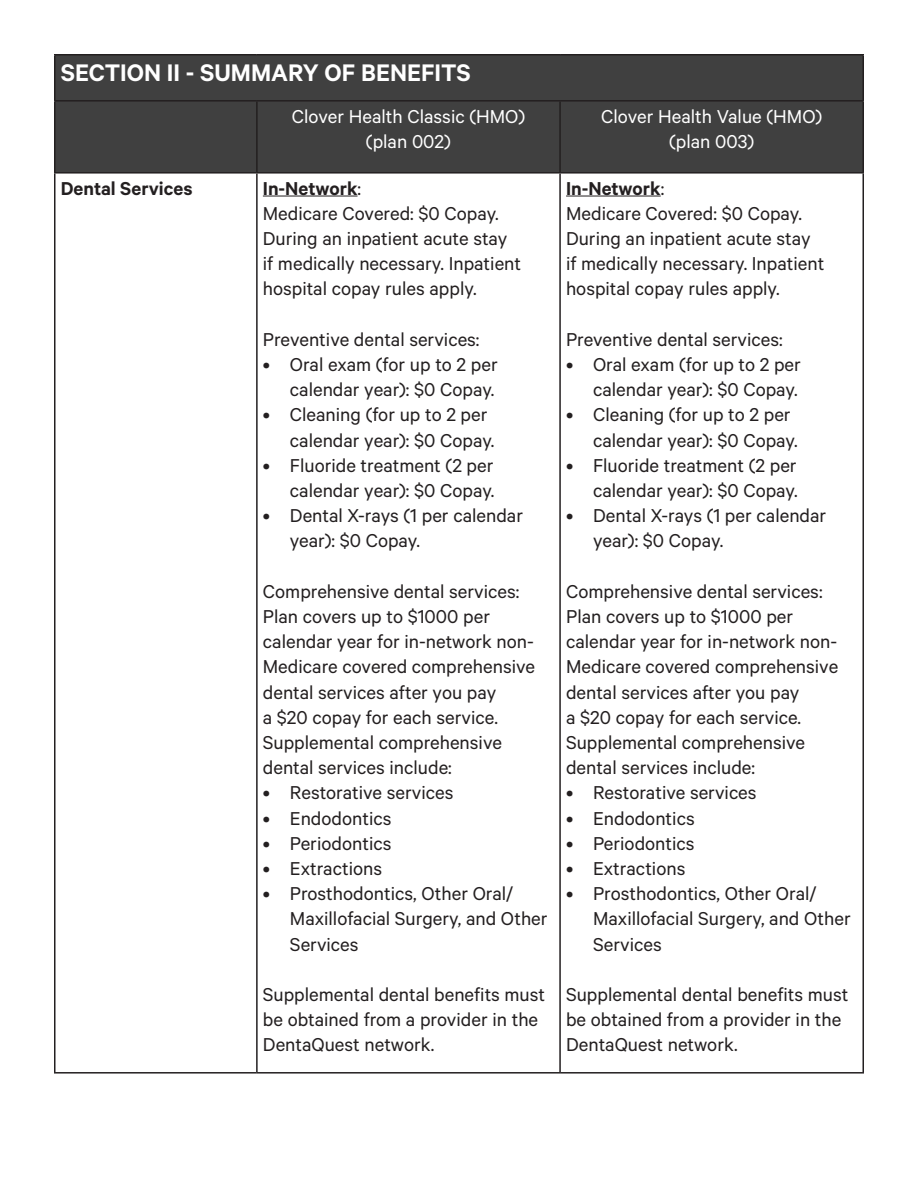
<style>
.page{position:relative;width:918px;height:1188px;background:#fff}
.page>*{position:absolute;margin:0;border:0;box-sizing:border-box;transform-origin:0 0}
.t1{font:600 27px "Calibre";color:#fff}
.t2{font:21px/25.2px "Calibre";color:#231f20}
.t3{font:21px/25.2px "Calibre";color:#fff;text-align:center}
.t4{font:600 21px "Calibre";color:#231f20}
.s1{font-weight:400}
</style>
<div class="page">
<div style="left:56px;top:56px;width:806px;height:116px;background:#404040"></div>
<hr style="left:54px;top:54px;width:203px;height:2px;background:#231f20">
<hr style="left:54px;top:56px;width:2px;height:44px;background:#231f20">
<hr style="left:257px;top:54px;width:303px;height:2px;background:#231f20">
<hr style="left:560px;top:54px;width:304px;height:2px;background:#231f20">
<hr style="left:862px;top:56px;width:2px;height:44px;background:#231f20">
<hr style="left:54px;top:100px;width:203px;height:2px;background:#231f20">
<hr style="left:54px;top:102px;width:2px;height:70px;background:#231f20">
<hr style="left:257px;top:100px;width:303px;height:2px;background:#231f20">
<hr style="left:256px;top:102px;width:2px;height:70px;background:#231f20">
<hr style="left:560px;top:100px;width:304px;height:2px;background:#231f20">
<hr style="left:559px;top:102px;width:2px;height:70px;background:#231f20">
<hr style="left:862px;top:102px;width:2px;height:70px;background:#231f20">
<hr style="left:54px;top:172px;width:203px;height:2px;background:#231f20">
<hr style="left:54px;top:174px;width:2px;height:898px;background:#231f20">
<hr style="left:257px;top:172px;width:303px;height:2px;background:#231f20">
<hr style="left:256px;top:174px;width:2px;height:898px;background:#231f20">
<hr style="left:560px;top:172px;width:304px;height:2px;background:#231f20">
<hr style="left:559px;top:174px;width:2px;height:898px;background:#231f20">
<hr style="left:862px;top:174px;width:2px;height:898px;background:#231f20">
<hr style="left:54px;top:1072px;width:203px;height:2px;background:#231f20">
<hr style="left:257px;top:1072px;width:303px;height:2px;background:#231f20">
<hr style="left:560px;top:1072px;width:304px;height:2px;background:#231f20">
<hr style="left:263px;top:196px;width:95px;height:1px;background:#231f20">
<hr style="left:566px;top:196px;width:95px;height:1px;background:#231f20">
<p class="t1" style="left:61px;top:57px;width:412px">SECTION II - SUMMARY OF BENEFITS</p>
<p class="t3" style="left:292px;top:103px;width:235px">Clover Health Classic (HMO) (plan 002)</p>
<p class="t3" style="left:601px;top:103px;width:222px">Clover Health Value (HMO) (plan 003)</p>
<h4 class="t4" style="left:61px;top:176px;width:133px">Dental Services</h4>
<p class="t4" style="left:263px;top:176px;width:100px">In-Network<span class="s1">:</span></p>
<p class="t2" style="left:263px;top:200px;width:260px">Medicare Covered: $0 Copay.<br>During an inpatient acute stay if medically necessary. Inpatient hospital copay rules apply.</p>
<p class="t2" style="left:263px;top:326px;width:218px">Preventive dental services:</p>
<p class="t2" style="left:263px;top:351px;width:236px;text-align:right">• Oral exam (for up to 2 per calendar year): $0 Copay.</p>
<p class="t2" style="left:290px;top:401px;width:206px;text-indent:-27px">• Cleaning (for up to 2 per calendar year): $0 Copay.</p>
<p class="t2" style="left:263px;top:452px;width:233px;text-align:right">• Fluoride treatment (2 per calendar year): $0 Copay.</p>
<p class="t2" style="left:290px;top:502px;width:235px;text-indent:-27px">• Dental X-rays (1 per calendar year): $0 Copay.</p>
<p class="t2" style="left:263px;top:578px;width:274px">Comprehensive dental services:<br>Plan covers up to $1000 per calendar year for in-network non-<br>Medicare covered comprehensive dental services after you pay<br>a $20 copay for each service.<br>Supplemental comprehensive dental services include:</p>
<p class="t2" style="left:263px;top:779px;width:192px">• Restorative services</p>
<p class="t2" style="left:263px;top:805px;width:130px">• Endodontics</p>
<p class="t2" style="left:263px;top:830px;width:130px">• Periodontics</p>
<p class="t2" style="left:263px;top:855px;width:121px">• Extractions</p>
<p class="t2" style="left:290px;top:880px;width:259px;text-indent:-27px">• Prosthodontics, Other Oral/<br>Maxillofacial Surgery, and Other<br>Services</p>
<p class="t2" style="left:263px;top:981px;width:284px">Supplemental dental benefits must be obtained from a provider in the<br>DentaQuest network.</p>
<p class="t4" style="left:566px;top:176px;width:100px">In-Network<span class="s1">:</span></p>
<p class="t2" style="left:566px;top:200px;width:260px">Medicare Covered: $0 Copay.<br>During an inpatient acute stay if medically necessary. Inpatient hospital copay rules apply.</p>
<p class="t2" style="left:566px;top:326px;width:218px">Preventive dental services:</p>
<p class="t2" style="left:566px;top:351px;width:236px;text-align:right">• Oral exam (for up to 2 per calendar year): $0 Copay.</p>
<p class="t2" style="left:593px;top:401px;width:206px;text-indent:-27px">• Cleaning (for up to 2 per calendar year): $0 Copay.</p>
<p class="t2" style="left:566px;top:452px;width:233px;text-align:right">• Fluoride treatment (2 per calendar year): $0 Copay.</p>
<p class="t2" style="left:593px;top:502px;width:235px;text-indent:-27px">• Dental X-rays (1 per calendar year): $0 Copay.</p>
<p class="t2" style="left:566px;top:578px;width:274px">Comprehensive dental services:<br>Plan covers up to $1000 per calendar year for in-network non-<br>Medicare covered comprehensive dental services after you pay<br>a $20 copay for each service.<br>Supplemental comprehensive dental services include:</p>
<p class="t2" style="left:566px;top:779px;width:192px">• Restorative services</p>
<p class="t2" style="left:566px;top:805px;width:130px">• Endodontics</p>
<p class="t2" style="left:566px;top:830px;width:130px">• Periodontics</p>
<p class="t2" style="left:566px;top:855px;width:121px">• Extractions</p>
<p class="t2" style="left:593px;top:880px;width:259px;text-indent:-27px">• Prosthodontics, Other Oral/<br>Maxillofacial Surgery, and Other<br>Services</p>
<p class="t2" style="left:566px;top:981px;width:284px">Supplemental dental benefits must be obtained from a provider in the<br>DentaQuest network.</p>
</div>
